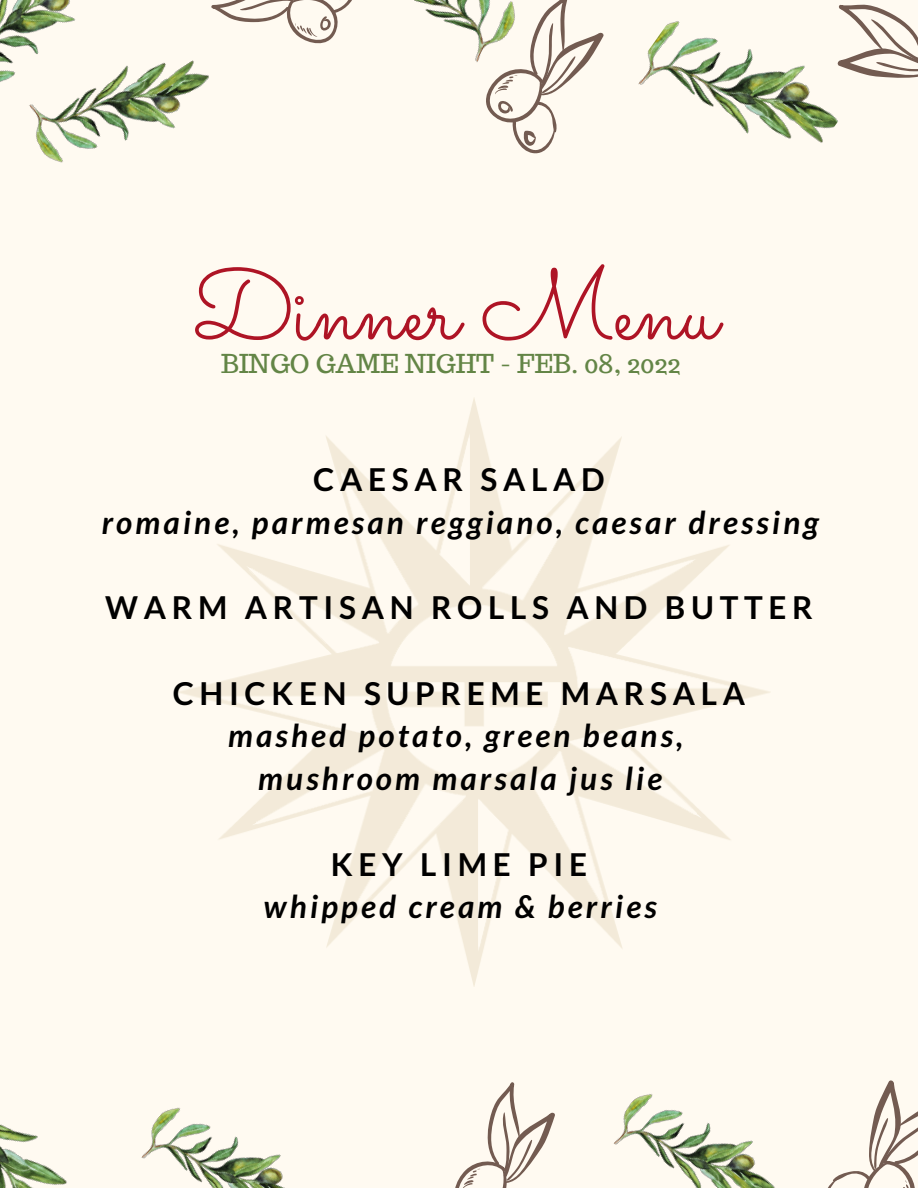
<style>
.page{position:relative;width:918px;height:1188px;background:#fffaf1}
.page>*{position:absolute;margin:0;border:0;box-sizing:border-box;transform-origin:0 0}
.t1{font:99.6px "Sacramento";color:#ae1425}
.t2{font:italic 700 31.5px "Lato";letter-spacing:.1em;color:#000}
.t3{font:700 31.5px "Lato";letter-spacing:.18em;color:#000}
.t4{font:25.5px "Trocchi";color:#638546}
</style>
<div class="page">
<img style="left:0;top:1124px;width:67px;height:64px">
<svg style="left:828px;top:1080px;width:90px;height:108px"></svg>
<svg style="left:855px;top:4px;width:63px;height:74px"></svg>
<img style="left:638px;top:4px;width:217px;height:139px">
<img style="left:36px;top:60px;width:173px;height:103px">
<svg style="left:486px;top:0;width:118px;height:154px"></svg>
<img style="left:141px;top:1107px;width:144px;height:81px">
<svg style="left:211px;top:0;width:103px;height:43px"></svg>
<svg style="left:455px;top:1082px;width:100px;height:106px"></svg>
<img style="left:314px;top:0;width:226px;height:72px">
<img style="left:0;top:0;width:106px;height:130px">
<img style="left:178px;top:398px;width:592px;height:589px">
<img style="left:613px;top:1094px;width:162px;height:94px">
<p class="t1" style="left:192px;top:246px;width:527px">Dinner Menu</p>
<p class="t4" style="left:221px;top:347px;width:461px">BINGO GAME NIGHT - FEB. 08, 2022</p>
<p class="t3" style="left:313px;top:460px;width:293px">CAESAR SALAD</p>
<p class="t2" style="left:102px;top:503px;width:719px">romaine, parmesan reggiano, caesar dressing</p>
<p class="t3" style="left:105px;top:588px;width:709px">WARM ARTISAN ROLLS AND BUTTER</p>
<p class="t3" style="left:173px;top:674px;width:574px">CHICKEN SUPREME MARSALA</p>
<p class="t2" style="left:228px;top:716px;width:457px">mashed potato, green beans,</p>
<p class="t2" style="left:258px;top:759px;width:406px">mushroom marsala jus lie</p>
<p class="t3" style="left:331px;top:845px;width:258px">KEY LIME PIE</p>
<p class="t2" style="left:264px;top:887px;width:395px">whipped cream &amp; berries</p>
</div>
